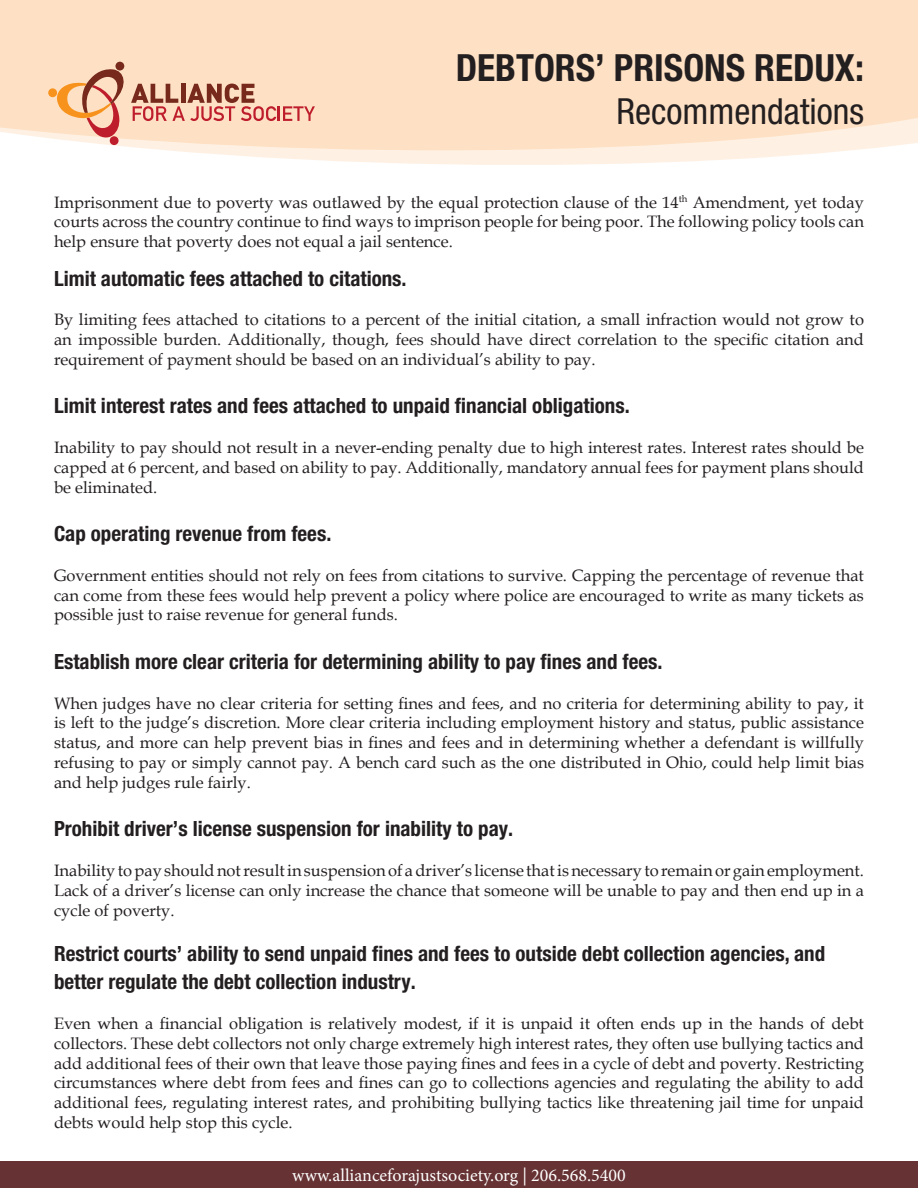
<style>
.page{position:relative;width:918px;height:1188px;background:#fff}
.page>*{position:absolute;margin:0;border:0;box-sizing:border-box;transform-origin:0 0}
.t1{font:700 condensed 37.5px "Helvetica Neue LT Pro";color:#231f20}
.t2{font:condensed 36px "Helvetica Neue LT Pro";color:#231f20}
.Recs4{font:700 condensed 21px/28.8px "Helvetica Neue LT Pro";color:#231f20}
.t3{font:18px "Minion Pro";color:#fff}
.Body_Text{font:16.5px/19.8px "Book Antiqua";color:#231f20;text-align:justify}
</style>
<div class="page">
<svg style="left:0;top:0;width:918px;height:165px;background:#fee4ca"></svg>
<div style="left:0;top:1162px;width:918px;height:26px;background:#663233"></div>
<svg style="left:48px;top:62px;width:267px;height:83px;background:#eec3a8"></svg>
<p class="t1" style="left:456px;top:45px;width:410px">DEBTORS’ PRISONS REDUX:</p>
<p class="t2" style="left:616px;top:91px;width:249px">Recommendations</p>
<p class="Body_Text" style="left:54px;top:192px;width:812px">Imprisonment due to poverty was outlawed by the equal protection clause of the 14<sup>th</sup> Amendment, yet today courts across the country continue to find ways to imprison people for being poor. The following policy tools can help ensure that poverty does not equal a jail sentence.</p>
<p class="Recs4" style="left:54px;top:263px;width:354px">Limit automatic fees attached to citations.</p>
<p class="Body_Text" style="left:54px;top:309px;width:812px">By limiting fees attached to citations to a percent of the initial citation, a small infraction would not grow to an impossible burden. Additionally, though, fees should have direct correlation to the specific citation and requirement of payment should be based on an individual’s ability to pay.</p>
<p class="Recs4" style="left:54px;top:391px;width:577px">Limit interest rates and fees attached to unpaid financial obligations.</p>
<p class="Body_Text" style="left:54px;top:437px;width:811px">Inability to pay should not result in a never-ending penalty due to high interest rates. Interest rates should be capped at 6 percent, and based on ability to pay. Additionally, mandatory annual fees for payment plans should be eliminated.</p>
<p class="Recs4" style="left:54px;top:519px;width:279px">Cap operating revenue from fees.</p>
<p class="Body_Text" style="left:54px;top:565px;width:812px">Government entities should not rely on fees from citations to survive. Capping the percentage of revenue that can come from these fees would help prevent a policy where police are encouraged to write as many tickets as possible just to raise revenue for general funds.</p>
<p class="Recs4" style="left:54px;top:647px;width:610px">Establish more clear criteria for determining ability to pay fines and fees.</p>
<p class="Body_Text" style="left:54px;top:693px;width:812px">When judges have no clear criteria for setting fines and fees, and no criteria for determining ability to pay, it is left to the judge’s discretion. More clear criteria including employment history and status, public assistance status, and more can help prevent bias in fines and fees and in determining whether a defendant is willfully refusing to pay or simply cannot pay. A bench card such as the one distributed in Ohio, could help limit bias and help judges rule fairly.</p>
<p class="Recs4" style="left:54px;top:814px;width:461px">Prohibit driver’s license suspension for inability to pay.</p>
<p class="Body_Text" style="left:54px;top:860px;width:812px">Inability to pay should not result in suspension of a driver’s license that is necessary to remain or gain employment.<br>Lack of a driver’s license can only increase the chance that someone will be unable to pay and then end up in a cycle of poverty.</p>
<p class="Recs4" style="left:54px;top:938px;width:773px">Restrict courts’ ability to send unpaid fines and fees to outside debt collection agencies, and better regulate the debt collection industry.</p>
<p class="Body_Text" style="left:54px;top:1013px;width:812px">Even when a financial obligation is relatively modest, if it is unpaid it often ends up in the hands of debt collectors. These debt collectors not only charge extremely high interest rates, they often use bullying tactics and add additional fees of their own that leave those paying fines and fees in a cycle of debt and poverty. Restricting circumstances where debt from fees and fines can go to collections agencies and regulating the ability to add additional fees, regulating interest rates, and prohibiting bullying tactics like threatening jail time for unpaid debts would help stop this cycle.</p>
<p class="t3" style="left:292px;top:1164px;width:335px">www.allianceforajustsociety.org | 206.568.5400</p>
</div>
